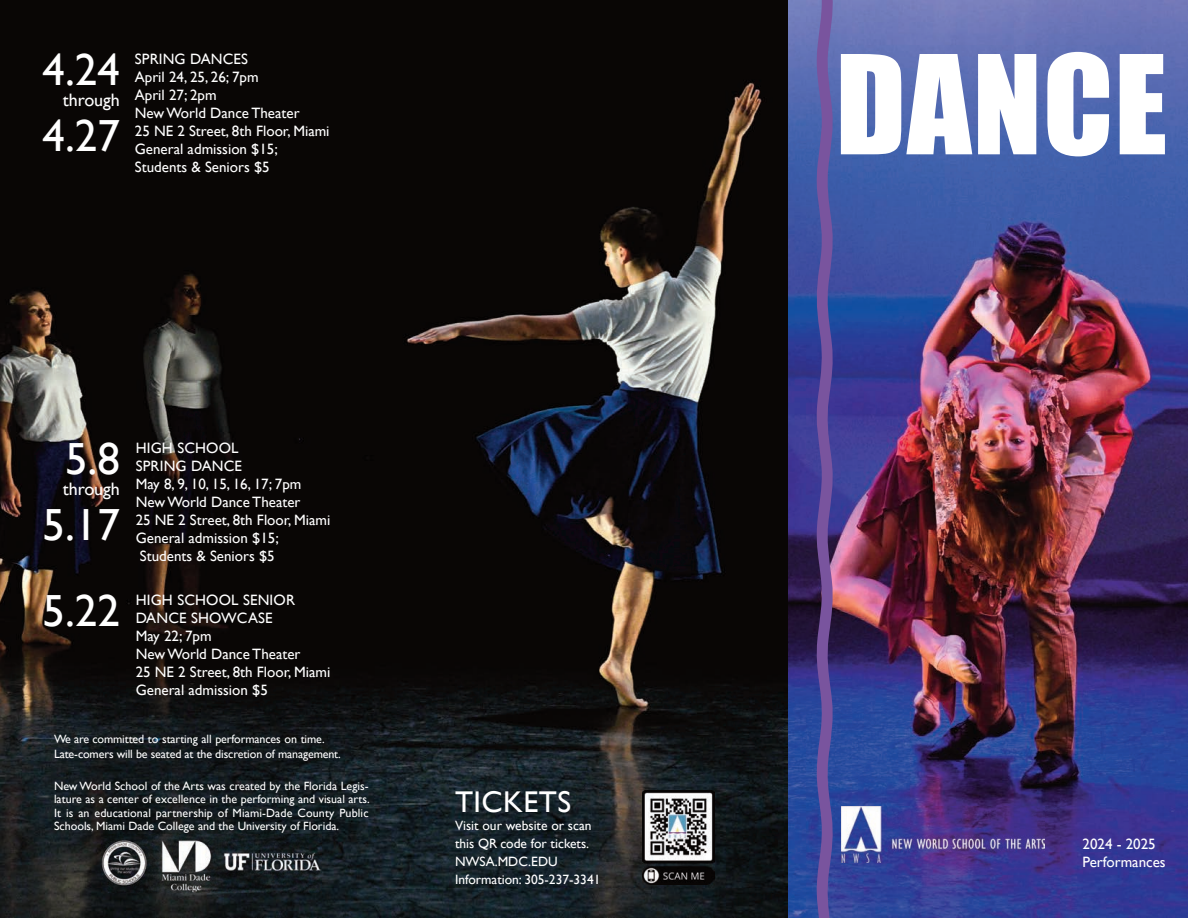
<style>
.page{position:relative;width:1188px;height:918px;background:#fff}
.page>*{position:absolute;margin:0;border:0;box-sizing:border-box;transform-origin:0 0}
.t1{font:126.9px "Impact";letter-spacing:.01em;color:#fff}
.t2{font:45px "Gill Sans";color:#fff}
.t3{font:30px "Gill Sans";letter-spacing:.015em;color:#fff}
.t4{font:18px "Gill Sans";color:#fff}
.t5{font:15px/18px "Gill Sans";color:#fff}
.t6{font:13.5px/18px "Gill Sans";color:#fff}
.t7{font:12px/13.5px "Gill Sans";letter-spacing:-.01em;color:#fff;text-align:justify}
</style>
<div class="page">
<img style="left:787px;top:0;width:401px;height:918px">
<img style="left:0;top:0;width:787px;height:918px">
<img style="left:102px;top:834px;width:220px;height:58px">
<img style="left:643px;top:791px;width:72px;height:94px">
<svg style="left:815px;top:0;width:19px;height:918px;background:#5e4e99"></svg>
<img style="left:841px;top:806px;width:204px;height:56px">
<h2 class="t2" style="left:43px;top:44px;width:79px">4.24</h2>
<p class="t4" style="left:63px;top:90px;width:59px">through</p>
<h2 class="t2" style="left:43px;top:110px;width:79px">4.27</h2>
<p class="t5" style="left:135px;top:50px;width:196px">SPRING DANCES<br>April 24, 25, 26; 7pm<br>April 27; 2pm<br>New World Dance Theater<br>25 NE 2 Street, 8th Floor, Miami<br>General admission $15;<br>Students &amp; Seniors $5</p>
<h2 class="t2" style="left:65px;top:432px;width:56px">5.8</h2>
<p class="t4" style="left:63px;top:478px;width:59px">through</p>
<h2 class="t2" style="left:43px;top:498px;width:79px">5.17</h2>
<h2 class="t2" style="left:43px;top:585px;width:79px">5.22</h2>
<p class="t5" style="left:136px;top:439px;width:196px">HIGH SCHOOL<br>SPRING DANCE<br>May 8, 9, 10, 15, 16, 17; 7pm<br>New World Dance Theater<br>25 NE 2 Street, 8th Floor, Miami<br>General admission $15;<br>Students &amp; Seniors $5</p>
<p class="t5" style="left:136px;top:591px;width:196px">HIGH SCHOOL SENIOR<br>DANCE SHOWCASE<br>May 22; 7pm<br>New World Dance Theater<br>25 NE 2 Street, 8th Floor, Miami<br>General admission $5</p>
<p class="t7" style="left:54px;top:731px;width:288px;line-height:15px">We are committed to starting all performances on time.<br>Late-comers will be seated at the discretion of management.</p>
<p class="t7" style="left:54px;top:779px;width:317px">New World School of the Arts was created by the Florida Legis&shy;lature as a center of excellence in the performing and visual arts.<br>It is an educational partnership of Miami-Dade County Public Schools, Miami Dade College and the University of Florida.</p>
<h3 class="t3" style="left:455px;top:785px;width:118px">TICKETS</h3>
<p class="t6" style="left:455px;top:817px;width:147px">Visit our website or scan this QR code for tickets.<br>NWSA.MDC.EDU<br>Information: 305-237-3341</p>
<h1 class="t1" style="left:836px;top:26px;width:333px">DANCE</h1>
<p class="t5" style="left:1083px;top:835px;width:85px">2024 - 2025<br>Performances</p>
</div>
